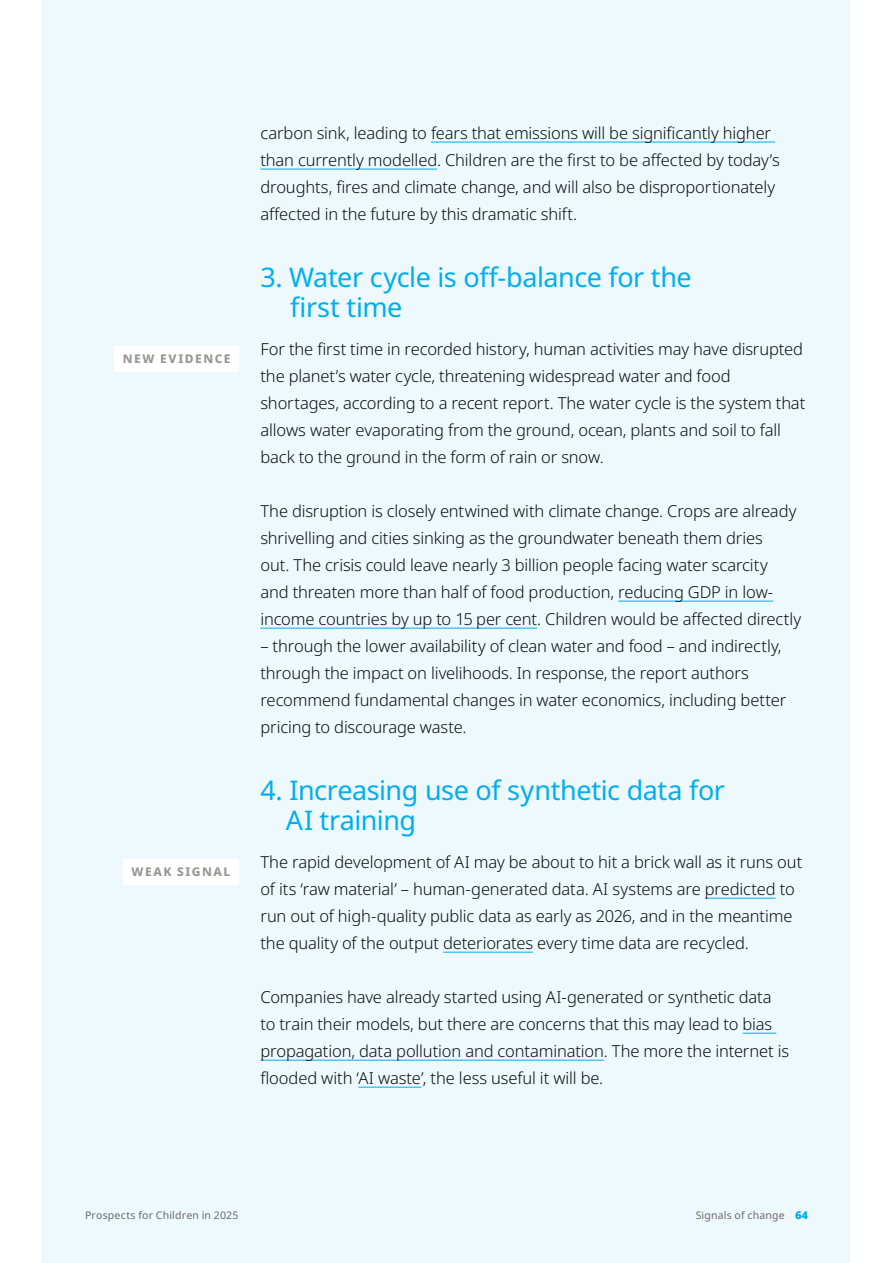
<style>
.page{position:relative;width:893px;height:1263px;background:#fff}
.page>*{position:absolute;margin:0;border:0;box-sizing:border-box;transform-origin:0 0}
.t1{font:27px/30px "Noto Sans";letter-spacing:-.015em;color:#00aeef}
.t2{font:300 16.5px/27px "Noto Sans";letter-spacing:-.01em;color:#0d0d0d}
.t3{font:800 12px "Noto Sans";letter-spacing:.13em;color:#9a9695}
.t4{font:10.5px "Noto Sans";letter-spacing:.02em;color:#6e6968}
.s1{font-weight:700;color:#00aeef}
</style>
<div class="page">
<div style="left:43px;top:0;width:807px;height:1263px;background:#eef9fd"></div>
<hr style="left:431px;top:142px;width:344px;height:1px;background:#00aeef">
<hr style="left:260px;top:169px;width:177px;height:1px;background:#00aeef">
<hr style="left:618px;top:601px;width:155px;height:1px;background:#00aeef">
<hr style="left:260px;top:628px;width:277px;height:1px;background:#00aeef">
<hr style="left:705px;top:898px;width:71px;height:1px;background:#00aeef">
<hr style="left:443px;top:952px;width:90px;height:1px;background:#00aeef">
<hr style="left:743px;top:1033px;width:33px;height:1px;background:#00aeef">
<hr style="left:260px;top:1060px;width:344px;height:1px;background:#00aeef">
<hr style="left:358px;top:1087px;width:63px;height:1px;background:#00aeef">
<div style="left:114px;top:346px;width:125px;height:25px;background:#fff"></div>
<div style="left:123px;top:859px;width:116px;height:25px;background:#fff"></div>
<p class="t3" style="left:123px;top:350px;width:109px">NEW EVIDENCE</p>
<p class="t3" style="left:132px;top:863px;width:100px">WEAK SIGNAL</p>
<p class="t2" style="left:260px;top:120px;width:521px">carbon sink, leading to fears that emissions will be significantly higher than currently modelled. Children are the first to be affected by today’s droughts, fires and climate change, and will also be disproportionately affected in the future by this dramatic shift.</p>
<h1 class="t1" style="left:290px;top:262px;width:403px;text-indent:-30px">3. Water cycle is off-balance for the first time</h1>
<p class="t2" style="left:260px;top:336px;width:546px">For the first time in recorded history, human activities may have disrupted the planet’s water cycle, threatening widespread water and food shortages, according to a recent report. The water cycle is the system that allows water evaporating from the ground, ocean, plants and soil to fall back to the ground in the form of rain or snow.</p>
<p class="t2" style="left:260px;top:498px;width:542px">The disruption is closely entwined with climate change. Crops are already shrivelling and cities sinking as the groundwater beneath them dries<br>out. The crisis could leave nearly 3 billion people facing water scarcity<br>and threaten more than half of food production, reducing GDP in low&shy;income countries by up to 15 per cent. Children would be affected directly</p>
<p class="t2" style="left:260px;top:633px;width:527px">– through the lower availability of clean water and food – and indirectly, through the impact on livelihoods. In response, the report authors recommend fundamental changes in water economics, including better pricing to discourage waste.</p>
<h1 class="t1" style="left:286px;top:775px;width:441px;text-indent:-26px">4. Increasing use of synthetic data for<br>AI training</h1>
<p class="t2" style="left:260px;top:849px;width:543px">The rapid development of AI may be about to hit a brick wall as it runs out of its ‘raw material’ – human-generated data. AI systems are predicted to run out of high-quality public data as early as 2026, and in the meantime the quality of the output deteriorates every time data are recycled.</p>
<p class="t2" style="left:260px;top:984px;width:530px">Companies have already started using AI-generated or synthetic data to train their models, but there are concerns that this may lead to bias propagation, data pollution and contamination. The more the internet is flooded with ‘AI waste’, the less useful it will be.</p>
<p class="t4" style="left:85px;top:1208px;width:155px">Prospects for Children in 2025</p>
<p class="t4" style="left:696px;top:1208px;width:114px">Signals of change <span class="s1">64</span></p>
</div>
